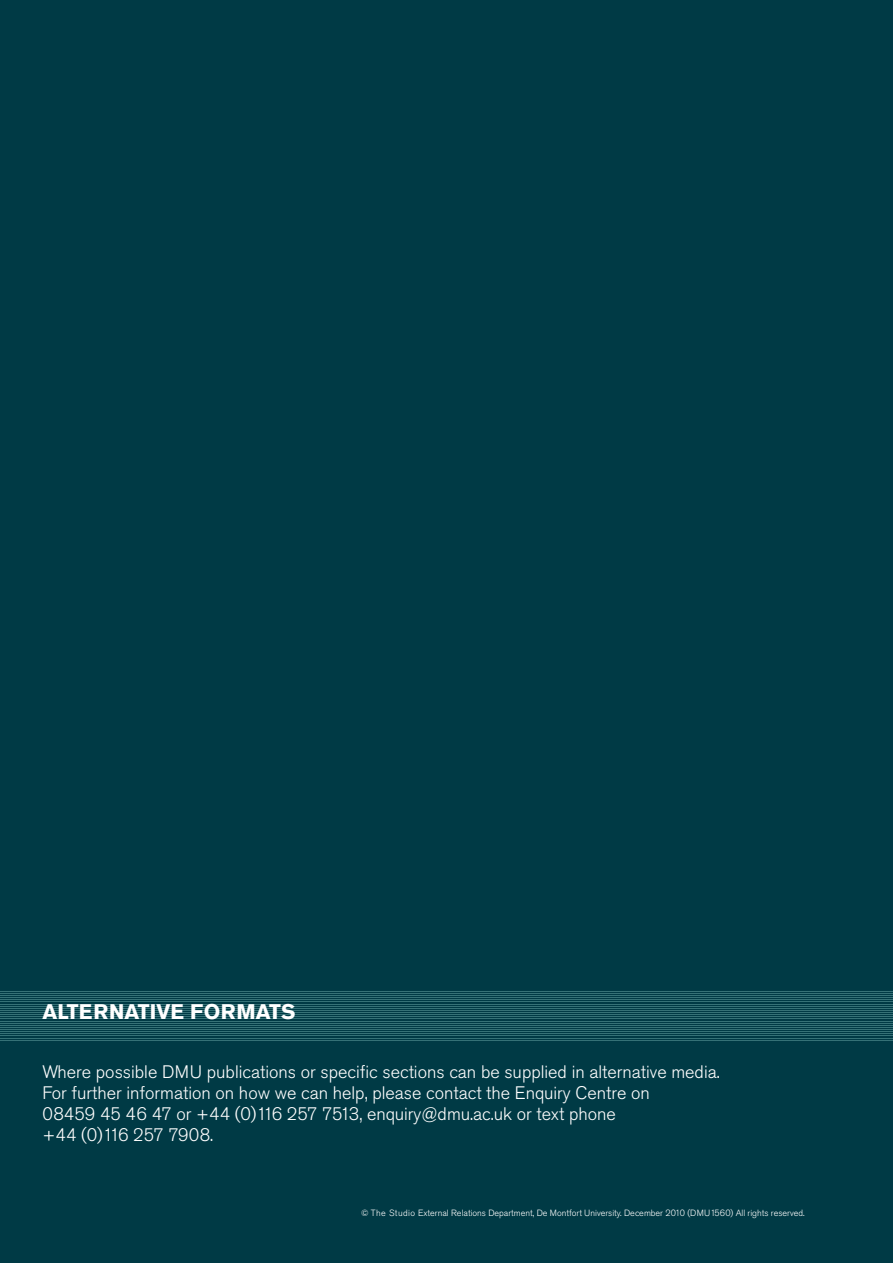
<style>
.page{position:relative;width:893px;height:1263px;background:#003a45}
.page>*{position:absolute;margin:0;border:0;box-sizing:border-box;transform-origin:0 0}
.t1{font:700 21px "Akzidenz Grotesk Pro";letter-spacing:.005em;color:#fff}
.t2{font:300 18px/21px "Akzidenz Grotesk Pro";color:#fff}
.t3{font:300 9px "Akzidenz Grotesk Pro";color:#fff}
</style>
<div class="page">
<hr style="left:0;top:991px;width:893px;height:1px;background:#357176">
<hr style="left:0;top:993px;width:893px;height:1px;background:#357176">
<hr style="left:0;top:995px;width:893px;height:1px;background:#357176">
<hr style="left:0;top:997px;width:893px;height:1px;background:#357176">
<hr style="left:0;top:999px;width:893px;height:1px;background:#357176">
<hr style="left:0;top:1001px;width:893px;height:1px;background:#357176">
<hr style="left:0;top:1004px;width:893px;height:1px;background:#357176">
<hr style="left:0;top:1006px;width:893px;height:1px;background:#357176">
<hr style="left:0;top:1008px;width:893px;height:1px;background:#357176">
<hr style="left:0;top:1010px;width:893px;height:1px;background:#357176">
<hr style="left:0;top:1012px;width:893px;height:1px;background:#357176">
<hr style="left:0;top:1014px;width:893px;height:1px;background:#357176">
<hr style="left:0;top:1016px;width:893px;height:1px;background:#357176">
<hr style="left:0;top:1018px;width:893px;height:1px;background:#357176">
<hr style="left:0;top:1021px;width:893px;height:1px;background:#357176">
<hr style="left:0;top:1023px;width:893px;height:1px;background:#357176">
<hr style="left:0;top:1025px;width:893px;height:1px;background:#357176">
<hr style="left:0;top:1027px;width:893px;height:1px;background:#357176">
<hr style="left:0;top:1029px;width:893px;height:1px;background:#357176">
<hr style="left:0;top:1031px;width:893px;height:1px;background:#357176">
<hr style="left:0;top:1033px;width:893px;height:1px;background:#357176">
<hr style="left:0;top:1035px;width:893px;height:1px;background:#357176">
<hr style="left:0;top:1038px;width:893px;height:1px;background:#357176">
<hr style="left:0;top:1040px;width:893px;height:1px;background:#357176">
<p class="t1" style="left:43px;top:1003px;width:254px">ALTERNATIVE FORMATS</p>
<p class="t2" style="left:43px;top:1063px;width:679px">Where possible DMU publications or specific sections can be supplied in alternative media.<br>For further information on how we can help, please contact the Enquiry Centre on<br>08459 45 46 47 or +44 (0)116 257 7513, enquiry@dmu.ac.uk or text phone<br>+44 (0)116 257 7908.</p>
<p class="t3" style="left:361px;top:1209px;width:445px">© The Studio External Relations Department, De Montfort University. December 2010 (DMU1560) All rights reserved.</p>
</div>
